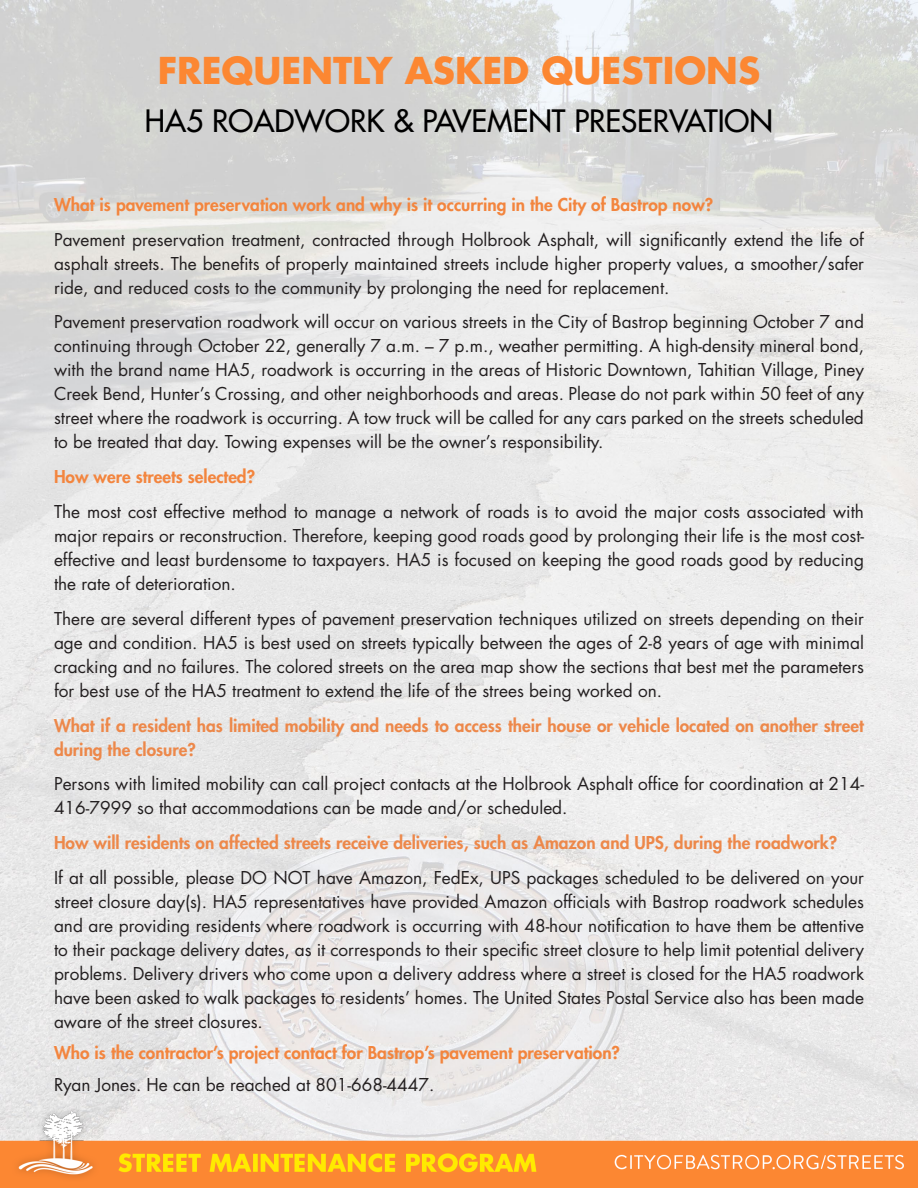
<style>
.page{position:relative;width:918px;height:1188px;background:#fff}
.page>*{position:absolute;margin:0;border:0;box-sizing:border-box;transform-origin:0 0}
.t1{font:700 36px "Futura Std";color:#fc8732}
.t2{font:500 30px "Futura Std";color:#000}
.t3{font:17.25px/24px "Futura Std";color:#231f20;text-align:justify}
.t4{font:800 17.25px/24px "Futura Std";color:#ed884a}
.t5{font:800 17.25px "Futura Std";color:#f3853e}
</style>
<div class="page">
<img style="left:0;top:0;width:918px;height:1188px">
<p class="t1" style="left:158px;top:46px;width:604px">FREQUENTLY ASKED QUESTIONS</p>
<p class="t2" style="left:145px;top:102px;width:630px">HA5 ROADWORK &amp; PAVEMENT PRESERVATION</p>
<p class="t5" style="left:54px;top:194px;width:661px">What is pavement preservation work and why is it occurring in the City of Bastrop now?</p>
<p class="t3" style="left:54px;top:227px;width:812px">Pavement preservation treatment, contracted through Holbrook Asphalt, will significantly extend the life of asphalt streets. The benefits of properly maintained streets include higher property values, a smoother/safer ride, and reduced costs to the community by prolonging the need for replacement.</p>
<p class="t3" style="left:54px;top:310px;width:812px">Pavement preservation roadwork will occur on various streets in the City of Bastrop beginning October 7 and continuing through October 22, generally 7 a.m. – 7 p.m., weather permitting. A high-density mineral bond, with the brand name HA5, roadwork is occurring in the areas of Historic Downtown, Tahitian Village, Piney Creek Bend, Hunter’s Crossing, and other neighborhoods and areas. Please do not park within 50 feet of any street where the roadwork is occurring. A tow truck will be called for any cars parked on the streets scheduled to be treated that day. Towing expenses will be the owner’s responsibility.</p>
<p class="t5" style="left:54px;top:466px;width:203px">How were streets selected?</p>
<p class="t3" style="left:54px;top:500px;width:812px">The most cost effective method to manage a network of roads is to avoid the major costs associated with major repairs or reconstruction. Therefore, keeping good roads good by prolonging their life is the most cost&shy;effective and least burdensome to taxpayers. HA5 is focused on keeping the good roads good by reducing the rate of deterioration.</p>
<p class="t3" style="left:54px;top:607px;width:812px">There are several different types of pavement preservation techniques utilized on streets depending on their age and condition. HA5 is best used on streets typically between the ages of 2-8 years of age with minimal cracking and no failures. The colored streets on the area map show the sections that best met the parameters for best use of the HA5 treatment to extend the life of the strees being worked on.</p>
<p class="t4" style="left:54px;top:713px;width:811px">What if a resident has limited mobility and needs to access their house or vehicle located on another street during the closure?</p>
<p class="t3" style="left:54px;top:772px;width:812px">Persons with limited mobility can call project contacts at the Holbrook Asphalt office for coordination at 214-<br>416-7999 so that accommodations can be made and/or scheduled.</p>
<p class="t4" style="left:54px;top:831px;width:785px">How will residents on affected streets receive deliveries, such as Amazon and UPS, during the roadwork?</p>
<p class="t3" style="left:54px;top:866px;width:812px">If at all possible, please DO NOT have Amazon, FedEx, UPS packages scheduled to be delivered on your street closure day(s). HA5 representatives have provided Amazon officials with Bastrop roadwork schedules and are providing residents where roadwork is occurring with 48-hour notification to have them be attentive to their package delivery dates, as it corresponds to their specific street closure to help limit potential delivery problems. Delivery drivers who come upon a delivery address where a street is closed for the HA5 roadwork have been asked to walk packages to residents’ homes. The United States Postal Service also has been made aware of the street closures.</p>
<p class="t5" style="left:54px;top:1042px;width:568px">Who is the contractor’s project contact for Bastrop’s pavement preservation?</p>
<p class="t3" style="left:54px;top:1073px;width:382px">Ryan Jones. He can be reached at 801-668-4447.</p>
</div>
